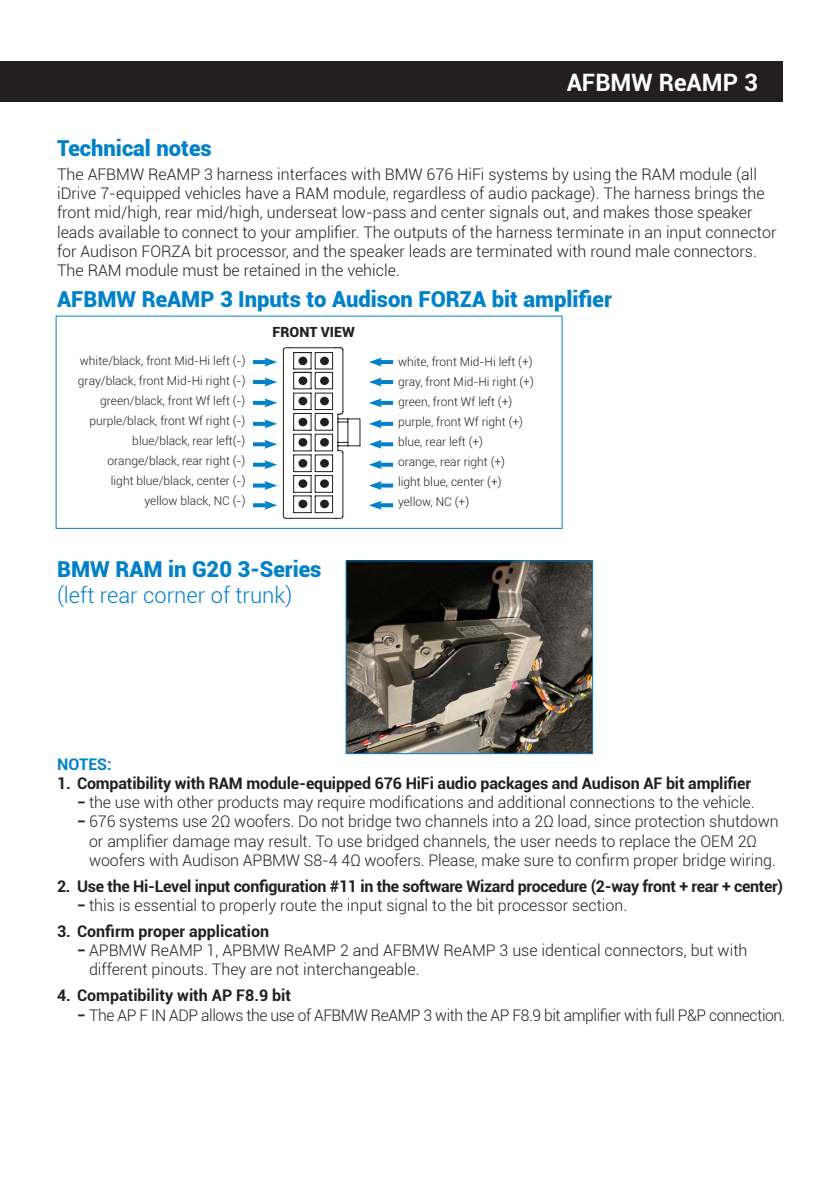
<style>
.page{position:relative;width:840px;height:1191px;background:#fff}
.page>*{position:absolute;margin:0;border:0;box-sizing:border-box;transform-origin:0 0}
.t1{font:700 24px "Roboto";color:#fff}
.t2{font:900 22px "Roboto";color:#0082c8}
.t3{font:300 22px "Roboto";color:#0082c8}
.t4{font:300 16px/19.2px "Roboto";color:#231f20}
.t5{font:700 16px "Roboto";letter-spacing:-.01em;color:#231f20}
.t6{font:300 16px "Roboto";letter-spacing:-.025em;color:#231f20}
.t7{font:700 16px "Roboto";color:#0082c8}
.t8{font:900 14px "Roboto";color:#231f20}
.t9{font:300 12px/20px "Roboto";color:#231f20;text-align:right}
.s1{font-weight:700}
</style>
<div class="page">
<div style="left:0;top:62px;width:782px;height:40px;background:#231f20"></div>
<div style="left:56px;top:315px;width:506px;height:214px;border:1px solid #0082c8"></div>
<svg style="left:253px;top:360px;width:11px;height:4px"></svg>
<svg style="left:381px;top:360px;width:12px;height:4px"></svg>
<svg style="left:369px;top:357px;width:12px;height:9px"></svg>
<svg style="left:253px;top:401px;width:11px;height:4px"></svg>
<svg style="left:381px;top:401px;width:12px;height:4px"></svg>
<svg style="left:369px;top:398px;width:12px;height:9px"></svg>
<svg style="left:253px;top:442px;width:11px;height:4px"></svg>
<svg style="left:381px;top:442px;width:12px;height:4px"></svg>
<svg style="left:369px;top:440px;width:12px;height:9px"></svg>
<svg style="left:253px;top:483px;width:11px;height:4px"></svg>
<svg style="left:381px;top:483px;width:12px;height:4px"></svg>
<svg style="left:369px;top:481px;width:12px;height:9px"></svg>
<hr style="left:253px;top:380px;width:13px;height:4px;background:#0082c8">
<hr style="left:379px;top:380px;width:14px;height:4px;background:#0082c8">
<svg style="left:369px;top:377px;width:12px;height:9px"></svg>
<svg style="left:253px;top:422px;width:11px;height:4px"></svg>
<svg style="left:381px;top:422px;width:12px;height:4px"></svg>
<svg style="left:369px;top:419px;width:12px;height:9px"></svg>
<svg style="left:253px;top:463px;width:11px;height:4px"></svg>
<svg style="left:381px;top:463px;width:12px;height:4px"></svg>
<svg style="left:369px;top:460px;width:12px;height:9px"></svg>
<svg style="left:253px;top:503px;width:11px;height:4px"></svg>
<svg style="left:381px;top:503px;width:12px;height:4px"></svg>
<svg style="left:369px;top:501px;width:12px;height:9px"></svg>
<img style="left:347px;top:562px;width:243px;height:190px">
<div style="left:345px;top:560px;width:247px;height:194px;border:1px solid #0082c8"></div>
<svg style="left:264px;top:347px;width:96px;height:172px"></svg>
<div style="left:320px;top:357px;width:9px;height:8px;background:#231f20;border-radius:50%"></div>
<div style="left:298px;top:357px;width:9px;height:8px;background:#231f20;border-radius:50%"></div>
<h1 class="t1" style="left:566px;top:65px;width:192px">AFBMW ReAMP 3</h1>
<p class="t2" style="left:57px;top:133px;width:156px">Technical notes</p>
<p class="t4" style="left:57px;top:164px;width:720px">The AFBMW ReAMP 3 harness interfaces with BMW 676 HiFi systems by using the RAM module (all iDrive 7-equipped vehicles have a RAM module, regardless of audio package). The harness brings the front mid/high, rear mid/high, underseat low-pass and center signals out, and makes those speaker leads available to connect to your amplifier. The outputs of the harness terminate in an input connector for Audison FORZA bit processor, and the speaker leads are terminated with round male connectors.<br>The RAM module must be retained in the vehicle.</p>
<p class="t2" style="left:57px;top:284px;width:556px">AFBMW ReAMP 3 Inputs to Audison FORZA bit amplifier</p>
<p class="t9" style="left:80px;top:350px;width:167px">white/black, front Mid-Hi left (-)</p>
<p class="t9" style="left:78px;top:370px;width:169px">gray/black, front Mid-Hi right (-)</p>
<p class="t9" style="left:100px;top:390px;width:147px">green/black, front Wf left (-)</p>
<p class="t9" style="left:89px;top:410px;width:157px">purple/black, front Wf right (-) blue/black, rear left(-)</p>
<p class="t9" style="left:107px;top:450px;width:139px">orange/black, rear right (-)</p>
<p class="t9" style="left:111px;top:470px;width:136px">light blue/black, center (-)</p>
<p class="t9" style="left:144px;top:490px;width:102px">yellow black, NC (-)</p>
<p class="t8" style="left:272px;top:322px;width:84px">FRONT VIEW</p>
<p class="t2" style="left:57px;top:553px;width:266px">BMW RAM in G20 3-Series</p>
<p class="t3" style="left:57px;top:580px;width:237px">(left rear corner of trunk)</p>
<p class="t9" style="left:398px;top:352px;width:136px">white, front Mid-Hi left (+)</p>
<p class="t9" style="left:398px;top:372px;width:137px">gray, front Mid-Hi right (+)</p>
<p class="t9" style="left:398px;top:392px;width:116px">green, front Wf left (+)</p>
<p class="t9" style="left:398px;top:412px;width:126px">purple, front Wf right (+)</p>
<p class="t9" style="left:398px;top:432px;width:86px">blue, rear left (+)</p>
<p class="t9" style="left:398px;top:452px;width:108px">orange, rear right (+)</p>
<p class="t9" style="left:398px;top:472px;width:105px">light blue, center (+)</p>
<p class="t9" style="left:398px;top:492px;width:73px">yellow, NC (+)</p>
<p class="t7" style="left:57px;top:752px;width:56px">NOTES:</p>
<p class="t5" style="left:57px;top:772px;width:695px">1. Compatibility with RAM module-equipped 676 HiFi audio packages and Audison AF bit amplifier</p>
<p class="t4" style="left:77px;top:792px;width:678px"><span class="s1">−</span> the use with other products may require modifications and additional connections to the vehicle.</p>
<p class="t4" style="left:77px;top:811px;width:702px"><span class="s1">−</span> 676 systems use 2Ω woofers. Do not bridge two channels into a 2Ω load, since protection shutdown</p>
<p class="t4" style="left:89px;top:830px;width:669px">or amplifier damage may result. To use bridged channels, the user needs to replace the OEM 2Ω</p>
<p class="t4" style="left:89px;top:850px;width:688px">woofers with Audison APBMW S8-4 4Ω woofers. Please, make sure to confirm proper bridge wiring.</p>
<p class="t5" style="left:57px;top:874px;width:727px">2. Use the Hi-Level input configuration #11 in the software Wizard procedure (2-way front + rear + center)</p>
<p class="t4" style="left:77px;top:895px;width:551px"><span class="s1">−</span> this is essential to properly route the input signal to the bit processor section.</p>
<p class="t5" style="left:57px;top:920px;width:213px">3. Confirm proper application</p>
<p class="t4" style="left:77px;top:940px;width:671px"><span class="s1">−</span> APBMW ReAMP 1, APBMW ReAMP 2 and AFBMW ReAMP 3 use identical connectors, but with</p>
<p class="t4" style="left:89px;top:959px;width:332px">different pinouts. They are not interchangeable.</p>
<p class="t5" style="left:57px;top:984px;width:235px">4. Compatibility with AP F8.9 bit</p>
<p class="t6" style="left:77px;top:1003px;width:709px"><span class="s1">−</span> The AP F IN ADP allows the use of AFBMW ReAMP 3 with the AP F8.9 bit amplifier with full P&amp;P connection.</p>
</div>
